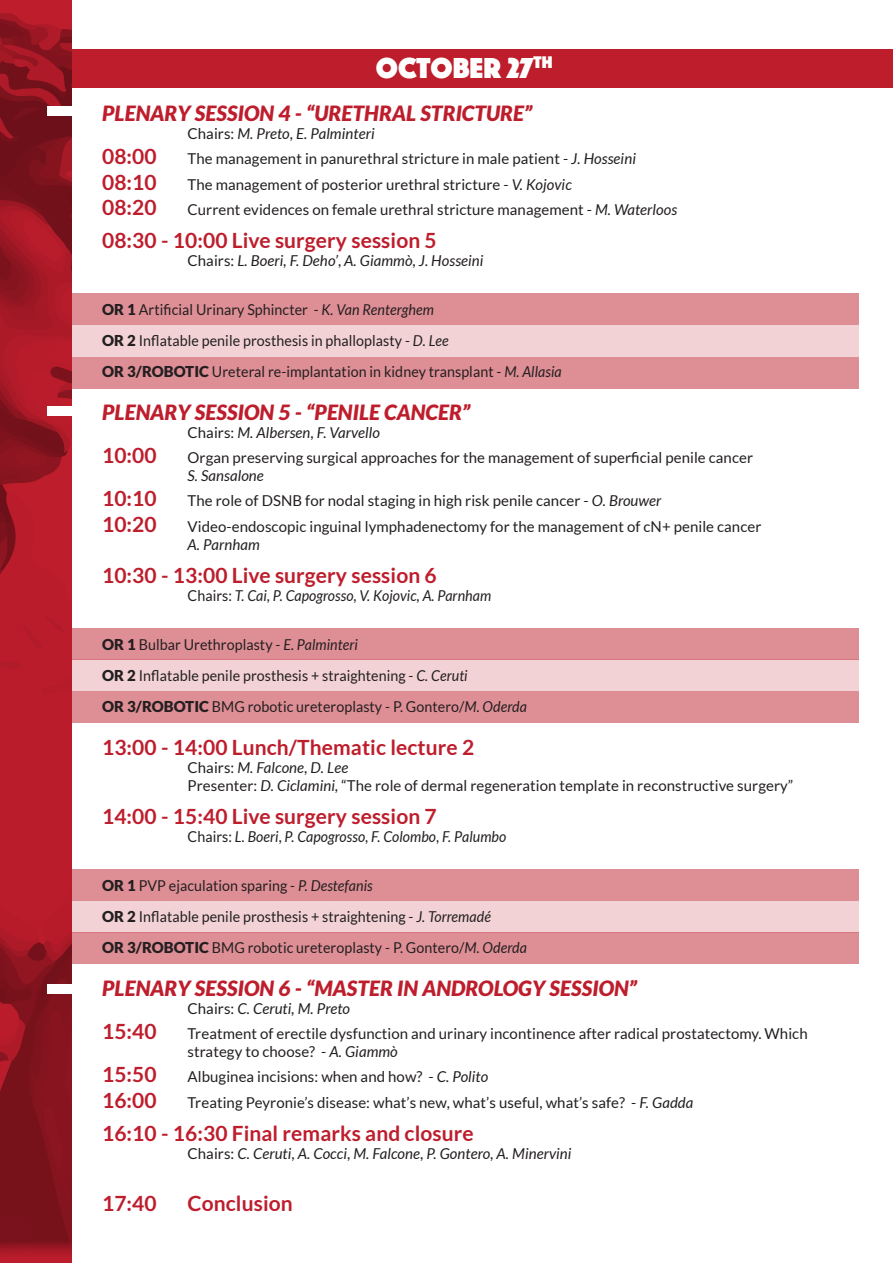
<style>
.page{position:relative;width:893px;height:1263px;background:#fff}
.page>*{position:absolute;margin:0;border:0;box-sizing:border-box;transform-origin:0 0}
.t1{font:30px "Phosphate Solid";color:#fff}
.t2{font:700 21px "Lato";letter-spacing:.005em;color:#be1d2c}
.t3{font:italic 900 21px "Lato";letter-spacing:.005em;color:#be1d2c}
.t4{font:15px/18px "Lato";letter-spacing:.005em;color:#231f20}
.t5{font:15px/30.8px "Lato";letter-spacing:.005em;color:#231f20;scale:.95 1}
.t6{font:italic 15px "Lato";letter-spacing:.005em;color:#231f20}
.t7{font:italic 15px "Lato";letter-spacing:.005em;color:#231f20;scale:.95 1}
.s1{font-style:normal}
.s2{font-style:italic}
.s3{font-weight:900}
</style>
<div class="page">
<div style="left:60px;top:293px;width:799px;height:32px;background:#de8e95"></div>
<div style="left:60px;top:357px;width:799px;height:32px;background:#de8e95"></div>
<div style="left:60px;top:325px;width:799px;height:32px;background:#f2d2d5"></div>
<div style="left:60px;top:628px;width:799px;height:31px;background:#de8e95"></div>
<div style="left:60px;top:691px;width:799px;height:32px;background:#de8e95"></div>
<div style="left:60px;top:659px;width:799px;height:32px;background:#f2d2d5"></div>
<div style="left:60px;top:869px;width:799px;height:32px;background:#de8e95"></div>
<div style="left:60px;top:932px;width:799px;height:32px;background:#de8e95"></div>
<div style="left:60px;top:900px;width:799px;height:32px;background:#f2d2d5"></div>
<div style="left:59px;top:49px;width:834px;height:38px;background:#be1d2c"></div>
<svg style="left:0;top:12px;width:72px;height:1251px;background:#9e1724"></svg>
<div style="left:48px;top:106px;width:31px;height:10px;background:#fff"></div>
<div style="left:48px;top:406px;width:31px;height:10px;background:#fff"></div>
<div style="left:48px;top:984px;width:31px;height:10px;background:#fff"></div>
<h1 class="t1" style="left:376px;top:47px;width:178px">OCTOBER 27<sup>TH</sup></h1>
<h2 class="t3" style="left:102px;top:101px;width:432px">PLENARY SESSION 4 - “URETHRAL STRICTURE”</h2>
<p class="t6" style="left:188px;top:125px;width:189px"><span class="s1">Chairs:</span> M. Preto<span class="s1">,</span> E. Palminteri</p>
<h2 class="t2" style="left:102px;top:145px;width:56px">08:00</h2>
<p class="t4" style="left:188px;top:150px;width:450px">The management in panurethral stricture in male patient - <span class="s2">J. Hosseini</span></p>
<h2 class="t2" style="left:102px;top:170px;width:56px">08:10</h2>
<p class="t4" style="left:188px;top:175px;width:386px">The management of posterior urethral stricture - <span class="s2">V. Kojovic</span></p>
<h2 class="t2" style="left:102px;top:195px;width:56px">08:20</h2>
<p class="t4" style="left:188px;top:200px;width:491px">Current evidences on female urethral stricture management - <span class="s2">M. Waterloos</span></p>
<h2 class="t2" style="left:102px;top:229px;width:336px">08:30 - 10:00 Live surgery session 5</h2>
<p class="t6" style="left:188px;top:253px;width:297px"><span class="s1">Chairs:</span> L. Boeri, F. Deho’<span class="s1">,</span> A. Giammò, J. Hosseini</p>
<p class="t5" style="left:102px;top:294px;width:485px"><span class="s3">OR 1</span> Artificial Urinary Sphincter - <span class="s2">K. Van Renterghem<br></span><span class="s3">OR 2</span> Inflatable penile prosthesis in phalloplasty - <span class="s2">D. Lee<br></span><span class="s3">OR 3/ROBOTIC</span> Ureteral re-implantation in kidney transplant - <span class="s2">M. Allasia</span></p>
<h2 class="t3" style="left:102px;top:400px;width:370px">PLENARY SESSION 5 - “PENILE CANCER”</h2>
<p class="t6" style="left:188px;top:424px;width:194px"><span class="s1">Chairs:</span> M. Albersen<span class="s1">,</span> F. Varvello</p>
<h2 class="t2" style="left:102px;top:443px;width:56px">10:00</h2>
<p class="t4" style="left:188px;top:449px;width:567px">Organ preserving surgical approaches for the management of superficial penile cancer</p>
<p class="t6" style="left:188px;top:467px;width:78px">S. Sansalone</p>
<h2 class="t2" style="left:102px;top:487px;width:56px">10:10</h2>
<p class="t4" style="left:188px;top:492px;width:475px">The role of DSNB for nodal staging in high risk penile cancer - <span class="s2">O. Brouwer</span></p>
<h2 class="t2" style="left:102px;top:512px;width:56px">10:20</h2>
<p class="t4" style="left:188px;top:517px;width:575px">Video-endoscopic inguinal lymphadenectomy for the management of cN+ penile cancer</p>
<p class="t6" style="left:188px;top:536px;width:74px">A. Parnham</p>
<h2 class="t2" style="left:102px;top:563px;width:336px">10:30 - 13:00 Live surgery session 6</h2>
<p class="t7" style="left:188px;top:587px;width:321px"><span class="s1">Chairs:</span> T. Cai, P. Capogrosso<span class="s1">,</span> V. Kojovic, A. Parnham</p>
<p class="t5" style="left:102px;top:629px;width:449px"><span class="s3">OR 1</span> Bulbar Urethroplasty - <span class="s2">E. Palminteri<br></span><span class="s3">OR 2</span> Inflatable penile prosthesis + straightening - <span class="s2">C. Ceruti<br></span><span class="s3">OR 3/ROBOTIC</span> BMG robotic ureteroplasty - P. Gontero/<span class="s2">M. Oderda</span></p>
<h2 class="t2" style="left:102px;top:735px;width:374px">13:00 - 14:00 Lunch/Thematic lecture 2</h2>
<p class="t4" style="left:188px;top:758px;width:607px">Chairs: <span class="s2">M. Falcone</span>, <span class="s2">D. Lee<br></span>Presenter: <span class="s2">D. Ciclamini,</span> “The role of dermal regeneration template in reconstructive surgery”</p>
<h2 class="t2" style="left:102px;top:805px;width:336px">14:00 - 15:40 Live surgery session 7</h2>
<p class="t7" style="left:188px;top:829px;width:337px"><span class="s1">Chairs:</span> L. Boeri<span class="s1">,</span> P. Capogrosso<span class="s1">,</span> F. Colombo<span class="s1">,</span> F. Palumbo</p>
<p class="t5" style="left:102px;top:870px;width:449px"><span class="s3">OR 1</span> PVP ejaculation sparing - <span class="s2">P. Destefanis<br></span><span class="s3">OR 2</span> Inflatable penile prosthesis + straightening - <span class="s2">J. Torremadé<br></span><span class="s3">OR 3/ROBOTIC</span> BMG robotic ureteroplasty - P. Gontero/<span class="s2">M. Oderda</span></p>
<h2 class="t3" style="left:102px;top:976px;width:536px">PLENARY SESSION 6 - “MASTER IN ANDROLOGY SESSION”</h2>
<p class="t6" style="left:188px;top:1000px;width:164px"><span class="s1">Chairs:</span> C. Ceruti, M. Preto</p>
<h2 class="t2" style="left:102px;top:1019px;width:56px">15:40</h2>
<p class="t4" style="left:188px;top:1024px;width:622px">Treatment of erectile dysfunction and urinary incontinence after radical prostatectomy. Which strategy to choose? - <span class="s2">A. Giammò</span></p>
<h2 class="t2" style="left:102px;top:1063px;width:56px">15:50</h2>
<p class="t4" style="left:188px;top:1068px;width:302px">Albuginea incisions: when and how? - <span class="s2">C. Polito</span></p>
<h2 class="t2" style="left:102px;top:1088px;width:56px">16:00</h2>
<p class="t4" style="left:188px;top:1093px;width:507px">Treating Peyronie’s disease: what’s new, what’s useful, what’s safe? - <span class="s2">F. Gadda</span></p>
<h2 class="t2" style="left:102px;top:1121px;width:373px">16:10 - 16:30 Final remarks and closure</h2>
<p class="t6" style="left:188px;top:1145px;width:385px"><span class="s1">Chairs:</span> C. Ceruti<span class="s1">,</span> A. Cocci<span class="s1">,</span> M. Falcone<span class="s1">,</span> P. Gontero, A. Minervini</p>
<h2 class="t2" style="left:102px;top:1191px;width:56px">17:40</h2>
<h2 class="t2" style="left:188px;top:1191px;width:107px">Conclusion</h2>
</div>
